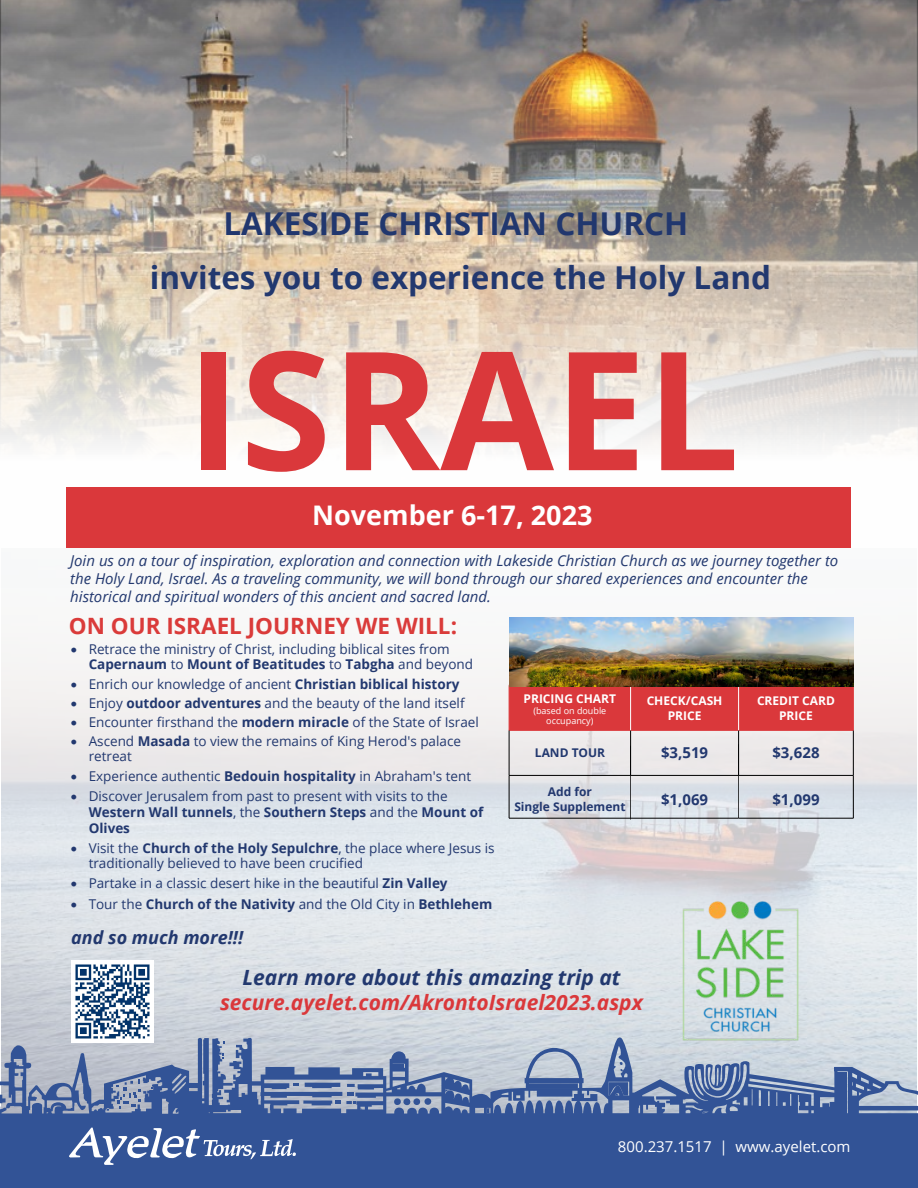
<style>
.page{position:relative;width:918px;height:1188px;background:#fff}
.page>*{position:absolute;margin:0;border:0;box-sizing:border-box;transform-origin:0 0}
.t1{font:700 165px "Open Sans";color:#da383b}
.t2{font:700 31.5px "Open Sans";color:#22386f}
.t3{font:700 31.5px "Open Sans";color:#21376e}
.t4{font:700 27px "Open Sans";color:#fff}
.t5{font:700 22.5px "Open Sans";color:#da3b3a}
.t6{font:italic 700 21px/24.3px "Open Sans";color:#22386f;text-align:center}
.t7{font:italic 700 18px "Open Sans";color:#22386f}
.t8{font:italic 15px/18px "Open Sans";color:#22386f}
.t9{font:15px "Open Sans";color:#fff}
.t10{font:700 15px "Open Sans";color:#22386f}
.t11{font:13.5px/15.6px "Open Sans";color:#22386f}
.t12{font:700 13.5px "Open Sans";color:#22386f}
.t13{font:700 12px/14.4px "Open Sans";color:#fff;text-align:center}
.t14{font:700 12px/14.4px "Open Sans";color:#22386f;text-align:center}
.t15{font:9px/10.8px "Open Sans";color:#fff;text-align:center}
.s1{font-style:inherit}
.s2{font-weight:700}
.s3{font-weight:400}
.s4{color:#da383b}
</style>
<div class="page">
<svg style="left:0;top:1037px;width:918px;height:151px;fill:#325396"></svg>
<div style="left:394px;top:1098px;width:7px;height:7px;background:#325396;border-radius:50%"></div>
<div style="left:403px;top:1098px;width:7px;height:7px;background:#325396;border-radius:50%"></div>
<div style="left:413px;top:1098px;width:7px;height:7px;background:#325396;border-radius:50%"></div>
<div style="left:424px;top:1098px;width:7px;height:7px;background:#325396;border-radius:50%"></div>
<svg style="left:116px;top:1079px;width:25px;height:29px"></svg>
<svg style="left:293px;top:1083px;width:70px;height:26px"></svg>
<svg style="left:67px;top:1128px;width:229px;height:37px"></svg>
<div style="left:510px;top:686px;width:343px;height:44px;background:#da383b"></div>
<hr style="left:509px;top:686px;width:1px;height:44px;background:#db383b">
<hr style="left:853px;top:686px;width:1px;height:44px;background:#db383b">
<hr style="left:509px;top:730px;width:122px;height:1px;background:#db383b">
<hr style="left:631px;top:730px;width:108px;height:1px;background:#db383b">
<hr style="left:739px;top:730px;width:115px;height:1px;background:#db383b">
<hr style="left:509px;top:731px;width:1px;height:44px;background:#000">
<hr style="left:630px;top:731px;width:1px;height:44px;background:#000">
<hr style="left:738px;top:731px;width:1px;height:44px;background:#000">
<hr style="left:853px;top:731px;width:1px;height:44px;background:#000">
<hr style="left:509px;top:775px;width:122px;height:1px;background:#000">
<hr style="left:509px;top:776px;width:1px;height:42px;background:#000">
<hr style="left:631px;top:775px;width:108px;height:1px;background:#000">
<hr style="left:630px;top:746px;width:1px;height:74px;background:#000">
<hr style="left:739px;top:775px;width:115px;height:1px;background:#000">
<hr style="left:738px;top:744px;width:1px;height:74px;background:#000">
<hr style="left:853px;top:776px;width:1px;height:42px;background:#000">
<hr style="left:509px;top:818px;width:122px;height:1px;background:#000">
<hr style="left:631px;top:818px;width:108px;height:1px;background:#000">
<hr style="left:739px;top:818px;width:115px;height:1px;background:#000">
<hr style="left:630px;top:686px;width:1px;height:44px;background:#fff">
<hr style="left:738px;top:686px;width:1px;height:44px;background:#fff">
<img style="left:0;top:0;width:918px;height:587px">
<div style="left:66px;top:488px;width:785px;height:60px;background:#da383b"></div>
<img style="left:509px;top:618px;width:345px;height:68px">
<img style="left:71px;top:964px;width:83px;height:79px">
<img style="left:679px;top:898px;width:220px;height:146px">
<h2 class="t3" style="left:223px;top:201px;width:466px">LAKESIDE CHRISTIAN CHURCH</h2>
<h2 class="t2" style="left:150px;top:255px;width:623px">invites you to experience the Holy Land</h2>
<h1 class="t1" style="left:186px;top:294px;width:555px">ISRAEL</h1>
<h3 class="t4" style="left:312px;top:496px;width:282px">November 6-17, 2023</h3>
<p class="t8" style="left:70px;top:551px;width:770px">Join us on a tour of inspiration, exploration and connection with Lakeside Christian Church as we journey together to the Holy Land, Israel. As a traveling community, we will bond through our shared experiences and encounter the historical and spiritual wonders of this ancient and sacred land.</p>
<h3 class="t5" style="left:69px;top:610px;width:390px">ON OUR <span class="s1">ISRAEL J</span>OURNEY WE WILL:</h3>
<p class="t11" style="left:89px;top:641px;width:386px;text-indent:-18px">• Retrace the ministry of Christ, including biblical sites from<br><span class="s2">Capernaum</span> to <span class="s2">Mount of Beatitudes</span> to <span class="s2">Tabgha</span> and beyond</p>
<p class="t11" style="left:71px;top:676px;width:390px">• Enrich our knowledge of ancient <span class="s2">Christian biblical history</span></p>
<p class="t11" style="left:71px;top:695px;width:395px">• Enjoy <span class="s2">outdoor adventures</span> and the beauty of the land itself</p>
<p class="t11" style="left:71px;top:714px;width:410px">• Encounter firsthand the <span class="s2">modern miracle</span> of the State of Israel</p>
<p class="t11" style="left:89px;top:733px;width:374px;text-indent:-18px">• Ascend <span class="s2">Masada</span> to view the remains of King Herod's palace retreat</p>
<p class="t11" style="left:71px;top:768px;width:402px">• Experience authentic <span class="s2">Bedouin hospitality</span> in Abraham's tent</p>
<p class="t11" style="left:89px;top:788px;width:396px;text-indent:-18px">• Discover Jerusalem from past to present with visits to the<br><span class="s2">Western Wall tunnels</span>, the <span class="s2">Southern Steps</span> and the <span class="s2">Mount of<br>Olives</span></p>
<p class="t11" style="left:89px;top:839px;width:408px;text-indent:-18px">• Visit the <span class="s2">Church of the Holy Sepulchre</span>, the place where Jesus is traditionally believed to have been crucified</p>
<p class="t11" style="left:71px;top:875px;width:378px">• Partake in a classic desert hike in the beautiful <span class="s2">Zin Valley</span></p>
<p class="t12" style="left:71px;top:894px;width:423px">• <span class="s3">Tour the</span> Church of the Nativity <span class="s3">and the Old City in</span> Bethlehem</p>
<h3 class="t7" style="left:71px;top:924px;width:173px">and so much more!!!</h3>
<p class="t13" style="left:524px;top:691px;width:94px">PRICING CHART</p>
<p class="t15" style="left:533px;top:705px;width:75px">(based on double occupancy)</p>
<p class="t13" style="left:647px;top:693px;width:77px">CHECK/CASH<br>PRICE</p>
<p class="t13" style="left:757px;top:693px;width:79px">CREDIT CARD<br>PRICE</p>
<p class="t14" style="left:535px;top:746px;width:72px">LAND <span class="s1">TOUR</span></p>
<p class="t10" style="left:661px;top:742px;width:49px"><span class="s1">$</span>3,519</p>
<p class="t10" style="left:772px;top:742px;width:49px"><span class="s1">$</span>3,628</p>
<p class="t14" style="left:514px;top:784px;width:113px">Add for<br>Single Supplement</p>
<p class="t10" style="left:661px;top:789px;width:49px"><span class="s1">$</span>1,069</p>
<p class="t10" style="left:772px;top:789px;width:49px"><span class="s1">$</span>1,099</p>
<h3 class="t6" style="left:220px;top:965px;width:424px">Learn more about this amazing trip at <span class="s4">secure.ayelet.com/</span><span class="s4">AkrontoIsrael</span><span class="s4">202</span><span class="s4">3</span><span class="s4">.aspx</span></h3>
<p class="t9" style="left:618px;top:1136px;width:234px">800.237.1517 | www.ayelet.com</p>
</div>
